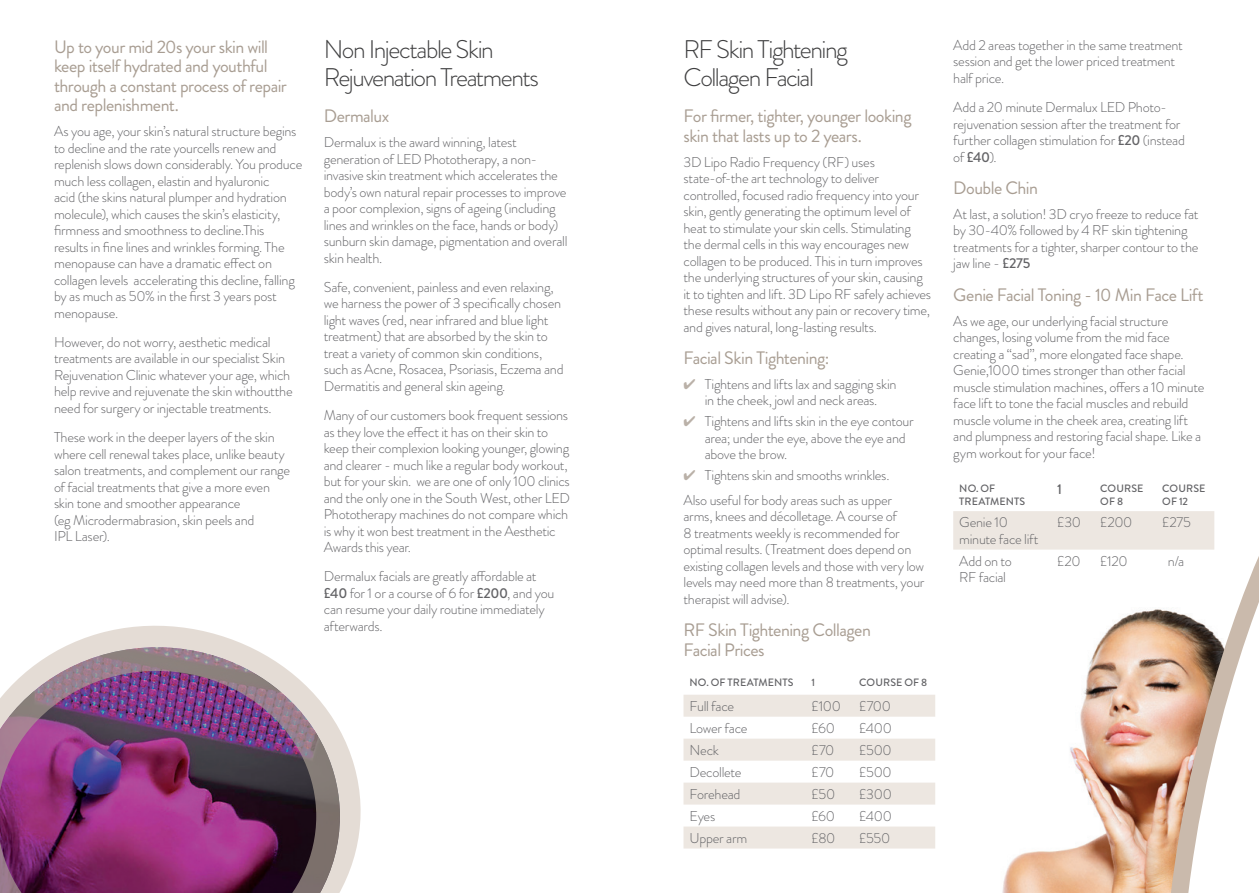
<style>
.page{position:relative;width:1259px;height:893px;background:#fff}
.page>*{position:absolute;margin:0;border:0;box-sizing:border-box;transform-origin:0 0}
.Sandon_Court_Treatme{font:300 25.5px/27.8px "Brandon Grotesque";letter-spacing:-.055em;color:#3e3e3f}
.Treatment_Heading{font:18px/19.5px "Brandon Grotesque";letter-spacing:-.03em;color:#a89d92}
.Sandon_Body_Text{font:300 14.25px/16.5px "Brandon Grotesque";letter-spacing:-.02em;color:#636366}
.Sandon_Body_Text-2{font:500 14.25px "Brandon Grotesque";color:#636366}
.Sandon_Body_Text-3{font:500 10.65px/13.5px "Brandon Grotesque";letter-spacing:.01em;color:#636366}
.s1{font-weight:500}
.s2{color:#bab1a8}
</style>
<div class="page">
<svg style="left:683px;top:695px;width:252px;height:153px"></svg>
<svg style="left:953px;top:511px;width:306px;height:382px"></svg>
<svg style="left:64px;top:625px;width:297px;height:266px"></svg>
<img style="left:0;top:647px;width:340px;height:246px">
<p class="Treatment_Heading" style="left:54px;top:37px;width:234px">Up to your mid 20s your skin will keep itself hydrated and youthful through a constant process of repair and replenishment.</p>
<p class="Sandon_Body_Text" style="left:54px;top:123px;width:250px">As you age, your skin’s natural structure begins to decline and the rate yourcells renew and replenish slows down considerably. You produce much less collagen, elastin and hyaluronic<br>acid (the skins natural plumper and hydration molecule), which causes the skin’s elasticity, firmness and smoothness to decline.This results in fine lines and wrinkles forming. The menopause can have a dramatic effect on collagen levels accelerating this decline, falling by as much as 50% in the first 3 years post menopause.</p>
<p class="Sandon_Body_Text" style="left:54px;top:334px;width:240px">However, do not worry, aesthetic medical treatments are available in our specialist Skin Rejuvenation Clinic whatever your age, which help revive and rejuvenate the skin withoutthe need for surgery or injectable treatments.</p>
<p class="Sandon_Body_Text" style="left:54px;top:429px;width:238px">These work in the deeper layers of the skin where cell renewal takes place, unlike beauty salon treatments, and complement our range of facial treatments that give a more even skin tone and smoother appearance<br>(eg Microdermabrasion, skin peels and<br>IPL Laser).</p>
<p class="Sandon_Court_Treatme" style="left:324px;top:35px;width:217px">Non Injectable Skin<br>Rejuvenation Treatments</p>
<p class="Treatment_Heading" style="left:324px;top:106px;width:67px">Dermalux</p>
<p class="Sandon_Body_Text" style="left:324px;top:134px;width:245px">Dermalux is the award winning, latest generation of LED Phototherapy, a non&shy;invasive skin treatment which accelerates the body’s own natural repair processes to improve a poor complexion, signs of ageing (including lines and wrinkles on the face, hands or body) sunburn skin damage, pigmentation and overall skin health.</p>
<p class="Sandon_Body_Text" style="left:324px;top:279px;width:241px">Safe, convenient, painless and even relaxing, we harness the power of 3 specifically chosen light waves (red, near infrared and blue light treatment) that are absorbed by the skin to treat a variety of common skin conditions, such as Acne, Rosacea, Psoriasis, Eczema and Dermatitis and general skin ageing.</p>
<p class="Sandon_Body_Text" style="left:324px;top:407px;width:248px">Many of our customers book frequent sessions as they love the effect it has on their skin to keep their complexion looking younger, glowing and clearer - much like a regular body workout, but for your skin. we are one of only 100 clinics and the only one in the South West, other LED Phototherapy machines do not compare which is why it won best treatment in the Aesthetic Awards this year.</p>
<p class="Sandon_Body_Text" style="left:324px;top:568px;width:232px">Dermalux facials are greatly affordable at <span class="s1">£40</span> for 1 or a course of 6 for <span class="s1">£200</span>, and you can resume your daily routine immediately afterwards.</p>
<p class="Sandon_Court_Treatme" style="left:683px;top:35px;width:166px">RF Skin Tightening<br>Collagen Facial</p>
<p class="Treatment_Heading" style="left:683px;top:106px;width:230px">For firmer, tighter, younger looking skin that lasts up to 2 years.</p>
<p class="Sandon_Body_Text" style="left:683px;top:153px;width:249px">3D Lipo Radio Frequency (RF) uses state-of-the art technology to deliver controlled, focused radio frequency into your skin, gently generating the optimum level of heat to stimulate your skin cells. Stimulating the dermal cells in this way encourages new collagen to be produced. This in turn improves the underlying structures of your skin, causing it to tighten and lift. 3D Lipo RF safely achieves these results without any pain or recovery time, and gives natural, long-lasting results.</p>
<p class="Treatment_Heading" style="left:683px;top:348px;width:147px">Facial Skin Tightening:</p>
<p class="Sandon_Body_Text" style="left:683px;top:376px;width:215px;text-align:center"><span class="s2">✔</span> Tightens and lifts lax and sagging skin in the cheek, jowl and neck areas.</p>
<p class="Sandon_Body_Text" style="left:705px;top:413px;width:210px;text-indent:-21px"><span class="s2">✔</span> Tightens and lifts skin in the eye contour area; under the eye, above the eye and above the brow.</p>
<p class="Sandon_Body_Text" style="left:683px;top:467px;width:207px"><span class="s2">✔</span> Tightens skin and smooths wrinkles.</p>
<p class="Sandon_Body_Text" style="left:683px;top:492px;width:242px">Also useful for body areas such as upper arms, knees and décolletage. A course of<br>8 treatments weekly is recommended for optimal results. (Treatment does depend on existing collagen levels and those with very low levels may need more than 8 treatments, your therapist will advise).</p>
<p class="Treatment_Heading" style="left:683px;top:620px;width:189px">RF Skin Tightening Collagen<br>Facial Prices</p>
<p class="Sandon_Body_Text-3" style="left:689px;top:676px;width:106px">NO. OF TREATMENTS</p>
<p class="Sandon_Body_Text-3" style="left:811px;top:676px;width:5px">1</p>
<p class="Sandon_Body_Text-3" style="left:859px;top:676px;width:70px">COURSE OF 8</p>
<p class="Sandon_Body_Text" style="left:689px;top:698px;width:46px">Full face</p>
<p class="Sandon_Body_Text" style="left:811px;top:698px;width:31px">£100</p>
<p class="Sandon_Body_Text" style="left:859px;top:698px;width:33px">£700</p>
<p class="Sandon_Body_Text" style="left:689px;top:719px;width:59px">Lower face</p>
<p class="Sandon_Body_Text" style="left:811px;top:719px;width:25px">£60</p>
<p class="Sandon_Body_Text" style="left:859px;top:719px;width:34px">£400</p>
<p class="Sandon_Body_Text" style="left:689px;top:741px;width:31px">Neck</p>
<p class="Sandon_Body_Text" style="left:811px;top:741px;width:24px">£70</p>
<p class="Sandon_Body_Text" style="left:859px;top:741px;width:34px">£500</p>
<p class="Sandon_Body_Text" style="left:689px;top:763px;width:53px">Decollete</p>
<p class="Sandon_Body_Text" style="left:811px;top:763px;width:24px">£70</p>
<p class="Sandon_Body_Text" style="left:859px;top:763px;width:34px">£500</p>
<p class="Sandon_Body_Text" style="left:689px;top:785px;width:53px">Forehead</p>
<p class="Sandon_Body_Text" style="left:811px;top:785px;width:25px">£50</p>
<p class="Sandon_Body_Text" style="left:859px;top:785px;width:34px">£300</p>
<p class="Sandon_Body_Text" style="left:689px;top:807px;width:27px">Eyes</p>
<p class="Sandon_Body_Text" style="left:811px;top:807px;width:25px">£60</p>
<p class="Sandon_Body_Text" style="left:859px;top:807px;width:34px">£400</p>
<p class="Sandon_Body_Text" style="left:689px;top:829px;width:59px">Upper arm</p>
<p class="Sandon_Body_Text" style="left:811px;top:829px;width:25px">£80</p>
<p class="Sandon_Body_Text" style="left:859px;top:829px;width:33px">£550</p>
<p class="Sandon_Body_Text" style="left:953px;top:37px;width:231px">Add 2 areas together in the same treatment session and get the lower priced treatment half price.</p>
<p class="Sandon_Body_Text" style="left:953px;top:99px;width:233px">Add a 20 minute Dermalux LED Photo&shy;rejuvenation session after the treatment for further collagen stimulation for <span class="s1">£20</span> (instead of <span class="s1">£40</span>).</p>
<p class="Treatment_Heading" style="left:953px;top:178px;width:86px">Double Chin</p>
<p class="Sandon_Body_Text" style="left:953px;top:206px;width:247px">At last, a solution! 3D cryo freeze to reduce fat by 30-40% followed by 4 RF skin tightening treatments for a tighter, sharper contour to the jaw line - <span class="s1">£275</span></p>
<p class="Treatment_Heading" style="left:953px;top:285px;width:252px">Genie Facial Toning - 10 Min Face Lift</p>
<p class="Sandon_Body_Text" style="left:953px;top:313px;width:253px">As we age, our underlying facial structure changes, losing volume from the mid face creating a “sad”, more elongated face shape.<br>Genie,1000 times stronger than other facial muscle stimulation machines, offers a 10 minute face lift to tone the facial muscles and rebuild muscle volume in the cheek area, creating lift and plumpness and restoring facial shape. Like a gym workout for your face!</p>
<p class="Sandon_Body_Text-3" style="left:959px;top:481px;width:67px">NO. OF<br>TREATMENTS</p>
<p class="Sandon_Body_Text-2" style="left:1057px;top:479px;width:6px">1</p>
<p class="Sandon_Body_Text-3" style="left:1100px;top:481px;width:45px">COURSE<br>OF 8</p>
<p class="Sandon_Body_Text-3" style="left:1162px;top:481px;width:45px">COURSE<br>OF 12</p>
<p class="Sandon_Body_Text" style="left:959px;top:514px;width:81px">Genie 10 minute face lift</p>
<p class="Sandon_Body_Text" style="left:1057px;top:514px;width:25px">£30</p>
<p class="Sandon_Body_Text" style="left:1100px;top:514px;width:34px">£200</p>
<p class="Sandon_Body_Text" style="left:1162px;top:514px;width:30px">£275</p>
<p class="Sandon_Body_Text" style="left:959px;top:552px;width:54px">Add on to<br>RF facial</p>
<p class="Sandon_Body_Text" style="left:1057px;top:552px;width:25px">£20</p>
<p class="Sandon_Body_Text" style="left:1100px;top:552px;width:29px">£120</p>
<p class="Sandon_Body_Text" style="left:1167px;top:552px;width:18px">n/a</p>
</div>
